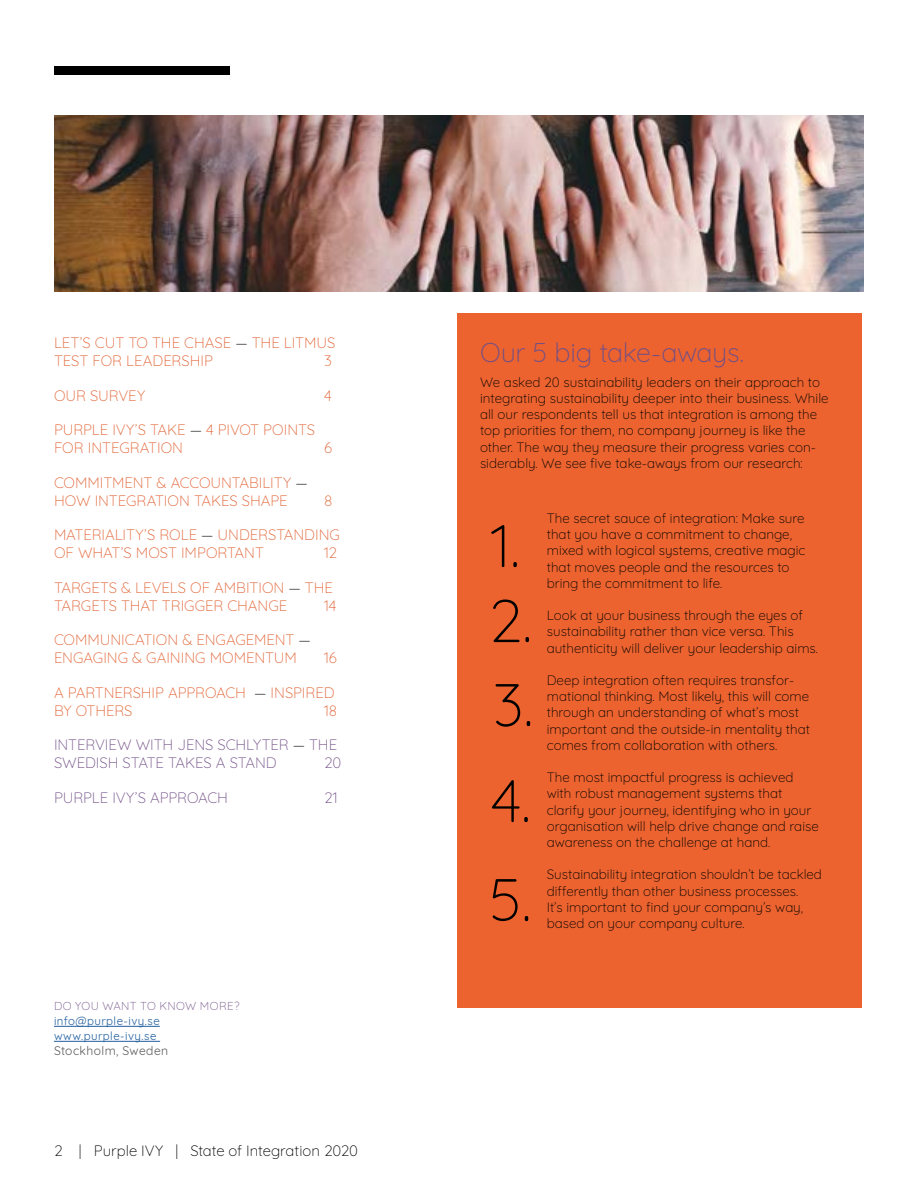
<style>
.page{position:relative;width:918px;height:1188px;background:#fff}
.page>*{position:absolute;margin:0;border:0;box-sizing:border-box;transform-origin:0 0}
.t1{font:300 60px "Quicksand";color:#000}
.t2{font:300 60px/75px "Quicksand";color:#000}
.t3{font:300 27px "Quicksand";letter-spacing:-.015em;color:#714f86}
.t4{font:300 15px/18px "Quicksand";letter-spacing:-.005em;color:#e16132}
.t5{font:300 15px/18px "Quicksand";letter-spacing:-.01em;color:#714f86}
.t6{font:300 15px "Quicksand";color:#000}
.t7{font:300 13.5px/16.2px "Quicksand";color:#000}
.t8{font:12.15px "Quicksand";letter-spacing:.03em;color:#5a5b5d}
.t9{font:11.55px/15px "Quicksand";letter-spacing:.035em;color:#215e9e}
.t10{font:300 11.55px "Quicksand";letter-spacing:.03em;color:#714f86}
.s1{color:#000}
</style>
<div class="page">
<hr style="left:54px;top:1026px;width:106px;height:1px;background:#215e9e">
<hr style="left:54px;top:1041px;width:106px;height:1px;background:#215e9e">
<div style="left:458px;top:314px;width:404px;height:694px;background:#ec632f"></div>
<img style="left:54px;top:116px;width:810px;height:175px">
<div style="left:54px;top:66px;width:176px;height:9px;background:#000"></div>
<p class="t4" style="left:54px;top:332px;width:283px">LET’S CUT TO THE CHASE <span class="s1">—</span> THE LITMUS<br>TEST FOR LEADERSHIP</p>
<p class="t4" style="left:324px;top:350px;width:9px">3</p>
<p class="t4" style="left:54px;top:385px;width:93px">OUR SURVEY</p>
<p class="t4" style="left:324px;top:385px;width:9px">4</p>
<p class="t4" style="left:54px;top:419px;width:263px">PURPLE IVY’S TAKE <span class="s1">—</span> 4 PIVOT POINTS<br>FOR INTEGRATION</p>
<p class="t4" style="left:324px;top:437px;width:9px">6</p>
<p class="t4" style="left:54px;top:472px;width:255px">COMMITMENT &amp; ACCOUNTABILITY <span class="s1">—<br></span>HOW INTEGRATION TAKES SHAPE</p>
<p class="t4" style="left:324px;top:490px;width:10px">8</p>
<p class="t4" style="left:54px;top:524px;width:288px">MATERIALITY’S ROLE <span class="s1">—</span> UNDERSTANDING<br>OF WHAT’S MOST IMPORTANT</p>
<p class="t4" style="left:324px;top:542px;width:14px">12</p>
<p class="t4" style="left:54px;top:577px;width:280px">TARGETS &amp; LEVELS OF AMBITION <span class="s1">—</span> THE<br>TARGETS THAT TRIGGER CHANGE</p>
<p class="t4" style="left:324px;top:595px;width:14px">14</p>
<p class="t4" style="left:54px;top:629px;width:258px">COMMUNICATION &amp; ENGAGEMENT <span class="s1">—<br></span>ENGAGING &amp; GAINING MOMENTUM</p>
<p class="t4" style="left:324px;top:647px;width:14px">16</p>
<p class="t4" style="left:54px;top:682px;width:282px">A PARTNERSHIP APPROACH <span class="s1">—</span> INSPIRED<br>BY OTHERS</p>
<p class="t4" style="left:324px;top:700px;width:15px">18</p>
<p class="t5" style="left:54px;top:734px;width:285px">INTERVIEW WITH JENS SCHLYTER <span class="s1">—</span> THE<br>SWEDISH STATE TAKES A STAND</p>
<p class="t5" style="left:324px;top:752px;width:19px">20</p>
<p class="t5" style="left:54px;top:787px;width:176px">PURPLE IVY’S APPROACH</p>
<p class="t5" style="left:324px;top:787px;width:15px">21</p>
<p class="t10" style="left:54px;top:997px;width:187px">DO YOU WANT TO KNOW MORE?</p>
<p class="t9" style="left:54px;top:1013px;width:107px">info@purple-ivy.se www.purple-ivy.se</p>
<p class="t8" style="left:54px;top:1042px;width:116px">Stockholm, Sweden</p>
<p class="t6" style="left:54px;top:1139px;width:306px">2 | Purple IVY | State of Integration 2020</p>
<p class="t6" style="left:22px;top:1145px;width:306px">2 | Purple IVY | State of Integration 2020</p>
<h2 class="t3" style="left:480px;top:331px;width:266px">Our 5 big take-aways.</h2>
<p class="t7" style="left:480px;top:372px;width:350px">We asked 20 sustainability leaders on their approach to integrating sustainability deeper into their business. While all our respondents tell us that integration is among the top priorities for them, no company journey is like the other. The way they measure their progress varies con&shy;siderably. We see five take-aways from our research:</p>
<h1 class="t2" style="left:488px;top:502px;width:46px">1.<br>2.</h1>
<h1 class="t1" style="left:493px;top:658px;width:42px">3.</h1>
<h1 class="t1" style="left:491px;top:754px;width:41px">4.</h1>
<h1 class="t1" style="left:489px;top:853px;width:43px">5.</h1>
<p class="t7" style="left:547px;top:509px;width:260px">The secret sauce of integration: Make sure that you have a commitment to change, mixed with logical systems, creative magic that moves people and the resources to bring the commitment to life.</p>
<p class="t7" style="left:547px;top:606px;width:273px">Look at your business through the eyes of sustainability rather than vice versa. This authenticity will deliver your leadership aims.</p>
<p class="t7" style="left:547px;top:671px;width:265px">Deep integration often requires transfor&shy;mational thinking. Most likely, this will come through an understanding of what’s most important and the outside-in mentality that comes from collaboration with others.</p>
<p class="t7" style="left:547px;top:768px;width:273px">The most impactful progress is achieved with robust management systems that clarify your journey, identifying who in your organisation will help drive change and raise awareness on the challenge at hand.</p>
<p class="t7" style="left:547px;top:865px;width:277px">Sustainability integration shouldn’t be tackled differently than other business processes.<br>It’s important to find your company’s way, based on your company culture.</p>
</div>
